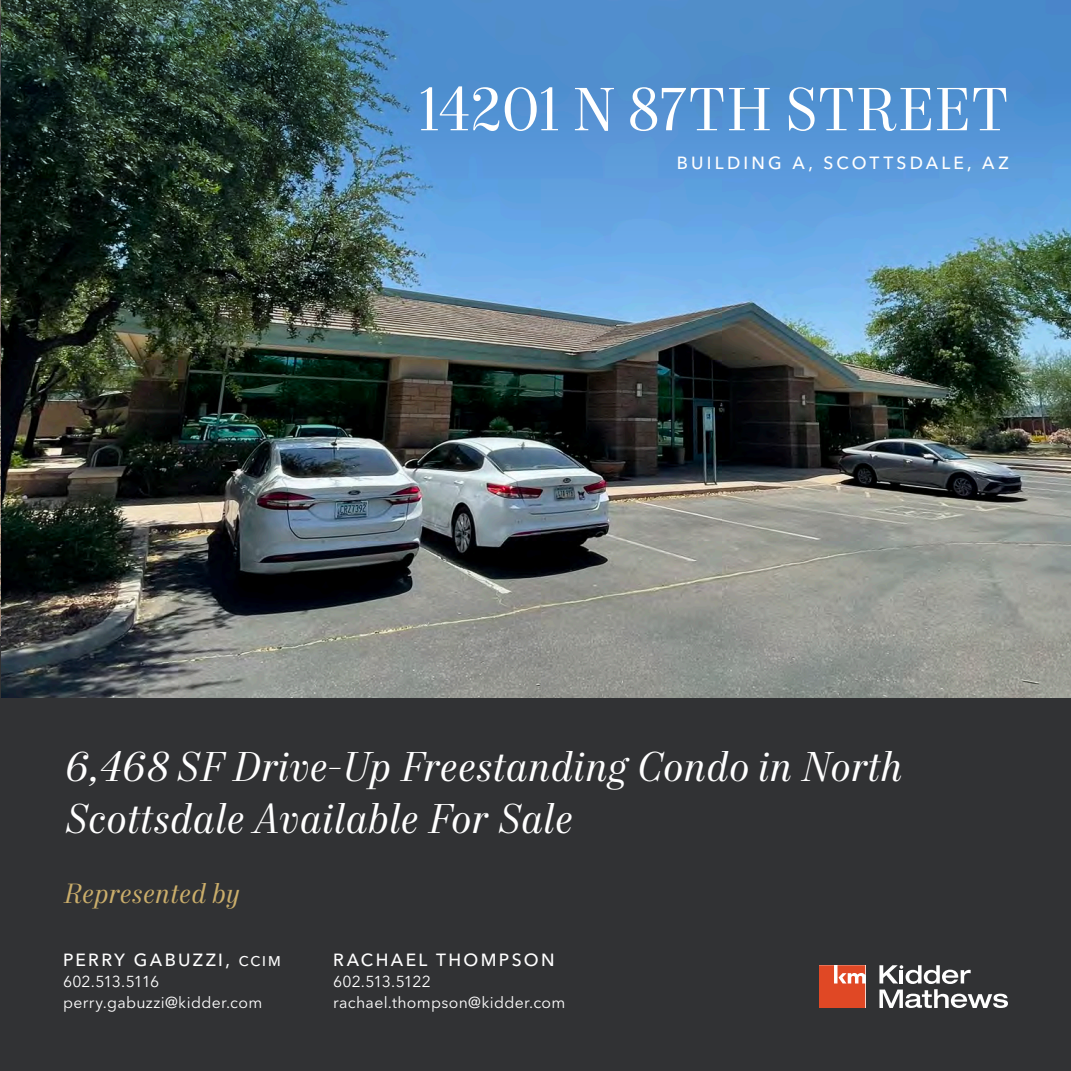
<style>
.page{position:relative;width:1071px;height:1071px;background:#fff}
.page>*{position:absolute;margin:0;border:0;box-sizing:border-box;transform-origin:0 0}
.Headline_-_Level_1_-_White_2023{font:61.25px "Mort Modern 08";letter-spacing:-.01em;color:#fff}
.Callout_Text_-_Italics_-_White_2023{font:italic 42px/52.5px "Mort Modern 08";letter-spacing:.005em;color:#fff}
.Callout_Text_-_Italics_-_Gold_2023{font:italic 28px "Mort Modern 08";letter-spacing:.01em;color:#cbae6b}
.Contact_Info_-_White_2023{font:500 17.5px "Avenir Next LT Pro";letter-spacing:.13em;color:#fff}
.Property_Address_-_White_2023{font:500 17.5px "Avenir Next LT Pro";letter-spacing:.185em;color:#fff}
.Contact_Info_-_White_2023-2{font:15.75px "Avenir Next LT Pro";letter-spacing:.02em;color:#fff}
.Contact_Info_-_White_2023-3{font:15.75px "Avenir Next LT Pro";letter-spacing:-.055em;color:#fff}
.Contact_Info_-_White_2023-4{font:15.75px "Avenir Next LT Pro";letter-spacing:-.05em;color:#fff}
.s1{font-size:14px}
</style>
<div class="page">
<img style="left:1px;top:594px;width:1070px;height:105px">
<img style="left:0;top:0;width:1px;height:707px">
<img style="left:0;top:0;width:1071px;height:594px">
<div style="left:0;top:699px;width:1071px;height:372px;background:#313234"></div>
<svg style="left:879px;top:965px;width:129px;height:43px"></svg>
<svg style="left:819px;top:965px;width:46px;height:43px;background:#e35d3e"></svg>
<p class="Headline_-_Level_1_-_White_2023" style="left:418px;top:73px;width:593px">14201 N 87TH STREET</p>
<p class="Property_Address_-_White_2023" style="left:677px;top:153px;width:334px">BUILDING A, SCOTTSDALE, AZ</p>
<p class="Callout_Text_-_Italics_-_White_2023" style="left:64px;top:742px;width:840px">6,468 SF Drive-Up Freestanding Condo in North<br>Scottsdale Available For Sale</p>
<p class="Callout_Text_-_Italics_-_Gold_2023" style="left:63px;top:876px;width:178px">Represented by</p>
<p class="Contact_Info_-_White_2023" style="left:63px;top:949px;width:219px">PERRY GABUZZI, <span class="s1">CCIM</span></p>
<p class="Contact_Info_-_White_2023-3" style="left:63px;top:972px;width:98px">602.513.5116</p>
<p class="Contact_Info_-_White_2023-2" style="left:63px;top:993px;width:201px">perry.gabuzzi@kidder.com</p>
<p class="Contact_Info_-_White_2023" style="left:333px;top:949px;width:223px">RACHAEL THOMPSON</p>
<p class="Contact_Info_-_White_2023-4" style="left:333px;top:972px;width:99px">602.513.5122</p>
<p class="Contact_Info_-_White_2023-2" style="left:333px;top:993px;width:234px">rachael.thompson@kidder.com</p>
</div>
